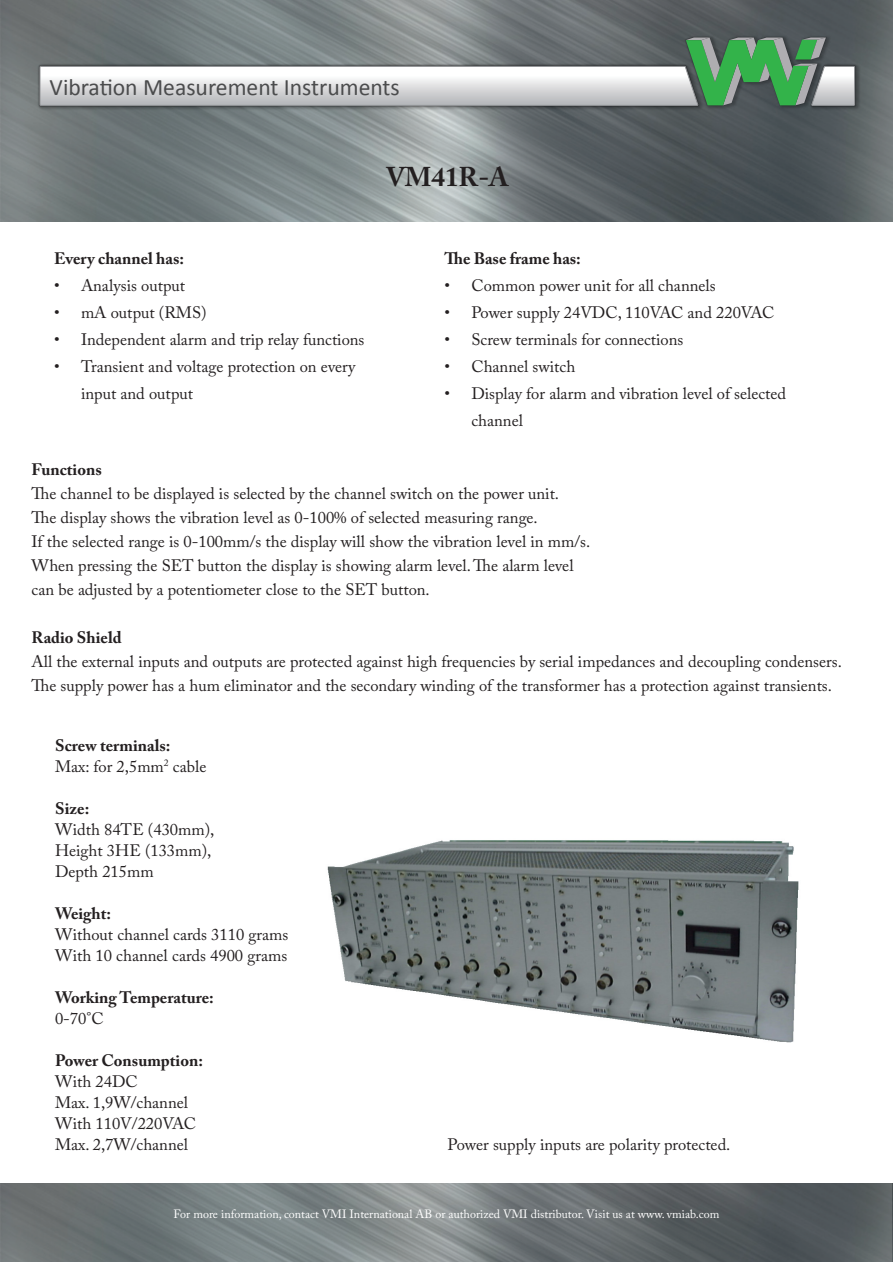
<style>
.page{position:relative;width:893px;height:1263px;background:#fff}
.page>*{position:absolute;margin:0;border:0;box-sizing:border-box;transform-origin:0 0}
.t1{font:700 27px "Adobe Caslon Pro";color:#231f20}
.t2{font:23.7px "Calibri";color:#4b4c4d}
.t3{font:16.5px/27px "Adobe Caslon Pro";color:#231f20}
.t4{font:700 16.5px "Adobe Caslon Pro";color:#231f20}
.t5{font:12px "Adobe Caslon Pro";color:#fff}
</style>
<div class="page">
<img style="left:0;top:1183px;width:893px;height:79px">
<img style="left:0;top:0;width:893px;height:221px">
<img style="left:36px;top:35px;width:826px;height:90px">
<img style="left:38px;top:64px;width:662px;height:44px">
<img style="left:809px;top:64px;width:48px;height:44px">
<img style="left:685px;top:36px;width:142px;height:71px">
<svg style="left:39px;top:38px;width:816px;height:68px"></svg>
<img style="left:327px;top:840px;width:472px;height:203px">
<p class="t2" style="left:50px;top:72px;width:352px">Vibration Measurement Instruments</p>
<p class="t1" style="left:386px;top:161px;width:124px">VM41R-A</p>
<p class="t4" style="left:54px;top:249px;width:132px">Every channel has:</p>
<p class="t3" style="left:54px;top:272px;width:133px">• Analysis output</p>
<p class="t3" style="left:54px;top:299px;width:154px">• mA output (RMS)</p>
<p class="t3" style="left:54px;top:326px;width:312px">• Independent alarm and trip relay functions</p>
<p class="t3" style="left:81px;top:353px;width:276px;text-indent:-27px">• Transient and voltage protection on every input and output</p>
<p class="t4" style="left:444px;top:249px;width:138px">The Base frame has:</p>
<p class="t3" style="left:444px;top:272px;width:273px">• Common power unit for all channels</p>
<p class="t3" style="left:444px;top:299px;width:332px">• Power supply 24VDC, 110VAC and 220VAC</p>
<p class="t3" style="left:444px;top:326px;width:241px">• Screw terminals for connections</p>
<p class="t3" style="left:444px;top:353px;width:132px">• Channel switch</p>
<p class="t3" style="left:471px;top:380px;width:316px;text-indent:-27px">• Display for alarm and vibration level of selected channel</p>
<p class="t4" style="left:32px;top:460px;width:72px">Functions</p>
<p class="t3" style="left:32px;top:480px;width:529px">The channel to be displayed is selected by the channel switch on the power unit.</p>
<p class="t3" style="left:32px;top:504px;width:508px">The display shows the vibration level as 0-100% of selected measuring range.</p>
<p class="t3" style="left:32px;top:528px;width:560px">If the selected range is 0-100mm/s the display will show the vibration level in mm/s.</p>
<p class="t3" style="left:32px;top:552px;width:544px">When pressing the SET button the display is showing alarm level. The alarm level</p>
<p class="t3" style="left:32px;top:576px;width:400px">can be adjusted by a potentiometer close to the SET button.</p>
<p class="t4" style="left:32px;top:628px;width:92px">Radio Shield</p>
<p class="t3" style="left:32px;top:648px;width:812px">All the external inputs and outputs are protected against high frequencies by serial impedances and decoupling condensers.</p>
<p class="t3" style="left:32px;top:672px;width:802px">The supply power has a hum eliminator and the secondary winding of the transformer has a protection against transients.</p>
<p class="t4" style="left:55px;top:735px;width:117px">Screw terminals:</p>
<p class="t3" style="left:55px;top:752px;width:153px">Max: for 2,5mm<sup>2</sup> cable</p>
<p class="t4" style="left:55px;top:798px;width:36px">Size:</p>
<p class="t3" style="left:55px;top:815px;width:161px">Width 84TE (430mm),</p>
<p class="t3" style="left:55px;top:839px;width:158px;line-height:21px">Height 3HE (133mm),<br>Depth 215mm</p>
<p class="t4" style="left:55px;top:903px;width:58px">Weight:</p>
<p class="t3" style="left:55px;top:920px;width:235px">Without channel cards 3110 grams</p>
<p class="t3" style="left:55px;top:941px;width:234px">With 10 channel cards 4900 grams</p>
<p class="t4" style="left:55px;top:987px;width:160px">Working Temperature:</p>
<p class="t3" style="left:55px;top:1004px;width:50px">0-70°C</p>
<p class="t4" style="left:55px;top:1050px;width:149px">Power Consumption:</p>
<p class="t3" style="left:55px;top:1067px;width:84px">With 24DC</p>
<p class="t3" style="left:55px;top:1088px;width:135px">Max. 1,9W/channel</p>
<p class="t3" style="left:55px;top:1109px;width:142px">With 110V/220VAC</p>
<p class="t3" style="left:55px;top:1130px;width:135px">Max. 2,7W/channel</p>
<p class="t3" style="left:448px;top:1130px;width:284px">Power supply inputs are polarity protected.</p>
<p class="t5" style="left:174px;top:1206px;width:547px">For more information, contact VMI International AB or authorized VMI distributor. Visit us at www. vmiab.com</p>
</div>
